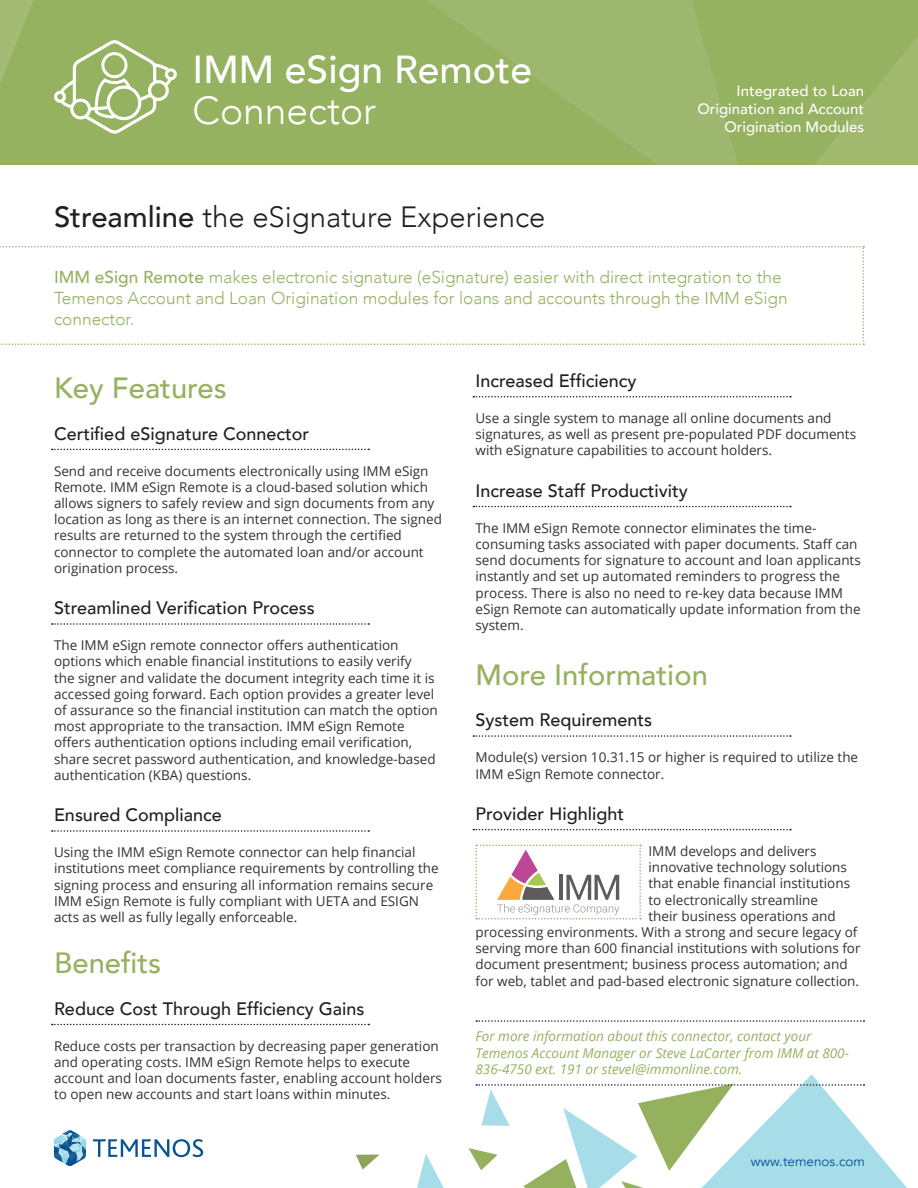
<style>
.page{position:relative;width:918px;height:1188px;background:#fff}
.page>*{position:absolute;margin:0;border:0;box-sizing:border-box;transform-origin:0 0}
.Connector_Name{font:500 39px "Avenir";color:#fff}
.Connector_Name-2{font:300 39px "Avenir";color:#fff}
.Section_Titles{font:500 29.25px "Avenir";color:#95b260}
.t1{font:300 29.25px "Avenir";color:#231f20}
.Section_Header{font:500 18px "Avenir";color:#231f20}
.Opening_Paragraph{font:300 17.25px/20.7px "Avenir";color:#95b260}
.t2{font:500 15px/18px "Avenir";color:#fff;text-align:right}
.Paragraph{font:13.5px/16.2px "Open Sans";color:#313232}
.Footer_Info{font:italic 13.5px/16.2px "Open Sans";color:#95b260}
.t3{font:13.5px "Avenir";color:#075394}
.s1{font-weight:500}
</style>
<div class="page">
<svg style="left:417px;top:1154px;width:27px;height:34px"></svg>
<svg style="left:356px;top:1155px;width:23px;height:15px"></svg>
<div style="left:0;top:0;width:918px;height:165px;background:#95b260"></div>
<svg style="left:0;top:0;width:33px;height:83px"></svg>
<svg style="left:427px;top:0;width:310px;height:164px;fill:#9eb76e"></svg>
<svg style="left:816px;top:36px;width:102px;height:128px"></svg>
<svg style="left:54px;top:40px;width:123px;height:94px"></svg>
<svg style="left:54px;top:1130px;width:32px;height:36px"></svg>
<svg style="left:93px;top:1139px;width:110px;height:18px"></svg>
<svg style="left:0;top:246px;width:864px;height:99px"></svg>
<svg style="left:52px;top:449px;width:317px;height:1px"></svg>
<svg style="left:52px;top:623px;width:317px;height:2px"></svg>
<svg style="left:52px;top:830px;width:317px;height:2px"></svg>
<svg style="left:52px;top:1024px;width:317px;height:1px"></svg>
<svg style="left:473px;top:396px;width:318px;height:2px"></svg>
<svg style="left:473px;top:506px;width:318px;height:1px"></svg>
<svg style="left:473px;top:735px;width:318px;height:2px"></svg>
<svg style="left:473px;top:829px;width:318px;height:1px"></svg>
<svg style="left:476px;top:1020px;width:388px;height:2px"></svg>
<svg style="left:468px;top:1074px;width:439px;height:114px"></svg>
<svg style="left:476px;top:845px;width:165px;height:75px"></svg>
<p class="Connector_Name" style="left:193px;top:36px;width:341px">IMM eSign Remote</p>
<p class="Connector_Name-2" style="left:193px;top:87px;width:185px">Connector</p>
<p class="t2" style="left:697px;top:81px;width:168px">Integrated to Loan<br>Origination and Account<br>Origination Modules</p>
<p class="t1" style="left:54px;top:199px;width:493px"><span class="s1">Streamline</span> the eSignature Experience</p>
<p class="Opening_Paragraph" style="left:54px;top:267px;width:735px"><span class="s1">IMM eSign Remote</span> makes electronic signature (eSignature) easier with direct integration to the<br>Temenos Account and Loan Origination modules for loans and accounts through the IMM eSign connector.</p>
<p class="Section_Titles" style="left:54px;top:363px;width:174px">Key Features</p>
<p class="Section_Header" style="left:54px;top:418px;width:257px">Certified eSignature Connector</p>
<p class="Paragraph" style="left:54px;top:462px;width:390px">Send and receive documents electronically using IMM eSign Remote. IMM eSign Remote is a cloud-based solution which allows signers to safely review and sign documents from any location as long as there is an internet connection. The signed results are returned to the system through the certified connector to complete the automated loan and/or account origination process.</p>
<p class="Section_Header" style="left:54px;top:592px;width:262px">Streamlined Verification Process</p>
<p class="Paragraph" style="left:54px;top:637px;width:385px">The IMM eSign remote connector offers authentication options which enable financial institutions to easily verify<br>the signer and validate the document integrity each time it is accessed going forward. Each option provides a greater level of assurance so the financial institution can match the option most appropriate to the transaction. IMM eSign Remote offers authentication options including email verification, share secret password authentication, and knowledge-based authentication (KBA) questions.</p>
<p class="Section_Header" style="left:54px;top:799px;width:169px">Ensured Compliance</p>
<p class="Paragraph" style="left:54px;top:844px;width:386px">Using the IMM eSign Remote connector can help financial institutions meet compliance requirements by controlling the signing process and ensuring all information remains secure IMM eSign Remote is fully compliant with UETA and ESIGN acts as well as fully legally enforceable.</p>
<p class="Section_Titles" style="left:54px;top:938px;width:109px">Benefits</p>
<p class="Section_Header" style="left:54px;top:993px;width:312px">Reduce Cost Through Efficiency Gains</p>
<p class="Paragraph" style="left:54px;top:1037px;width:389px">Reduce costs per transaction by decreasing paper generation and operating costs. IMM eSign Remote helps to execute account and loan documents faster, enabling account holders to open new accounts and start loans within minutes.</p>
<p class="Section_Header" style="left:476px;top:365px;width:163px">Increased Efficiency</p>
<p class="Paragraph" style="left:476px;top:410px;width:382px">Use a single system to manage all online documents and signatures, as well as present pre-populated PDF documents with eSignature capabilities to account holders.</p>
<p class="Section_Header" style="left:476px;top:475px;width:214px">Increase Staff Productivity</p>
<p class="Paragraph" style="left:476px;top:519px;width:387px">The IMM eSign Remote connector eliminates the time&shy;consuming tasks associated with paper documents. Staff can send documents for signature to account and loan applicants instantly and set up automated reminders to progress the process. There is also no need to re-key data because IMM eSign Remote can automatically update information from the system.</p>
<p class="Section_Titles" style="left:476px;top:649px;width:234px">More Information</p>
<p class="Section_Header" style="left:476px;top:704px;width:178px">System Requirements</p>
<p class="Paragraph" style="left:476px;top:749px;width:384px">Module(s) version 10.31.15 or higher is required to utilize the<br>IMM eSign Remote connector.</p>
<p class="Section_Header" style="left:476px;top:798px;width:150px">Provider Highlight</p>
<p class="Paragraph" style="left:648px;top:843px;width:170px">IMM develops and delivers</p>
<p class="Paragraph" style="left:648px;top:859px;width:200px">innovative technology solutions</p>
<p class="Paragraph" style="left:648px;top:875px;width:203px">that enable financial institutions</p>
<p class="Paragraph" style="left:648px;top:891px;width:171px">to electronically streamline</p>
<p class="Paragraph" style="left:648px;top:907px;width:189px">their business operations and</p>
<p class="Paragraph" style="left:476px;top:924px;width:383px">processing environments. With a strong and secure legacy of</p>
<p class="Paragraph" style="left:476px;top:940px;width:387px">serving more than 600 financial institutions with solutions for</p>
<p class="Paragraph" style="left:476px;top:956px;width:374px">document presentment; business process automation; and</p>
<p class="Paragraph" style="left:476px;top:972px;width:385px">for web, tablet and pad-based electronic signature collection.</p>
<p class="Footer_Info" style="left:476px;top:1028px;width:375px">For more information about this connector, contact your<br>Temenos Account Manager or Steve LaCarter from IMM at 800-<br>836-4750 ext. 191 or stevel@immonline.com.</p>
<p class="t3" style="left:751px;top:1153px;width:116px">www.temenos.com</p>
</div>
